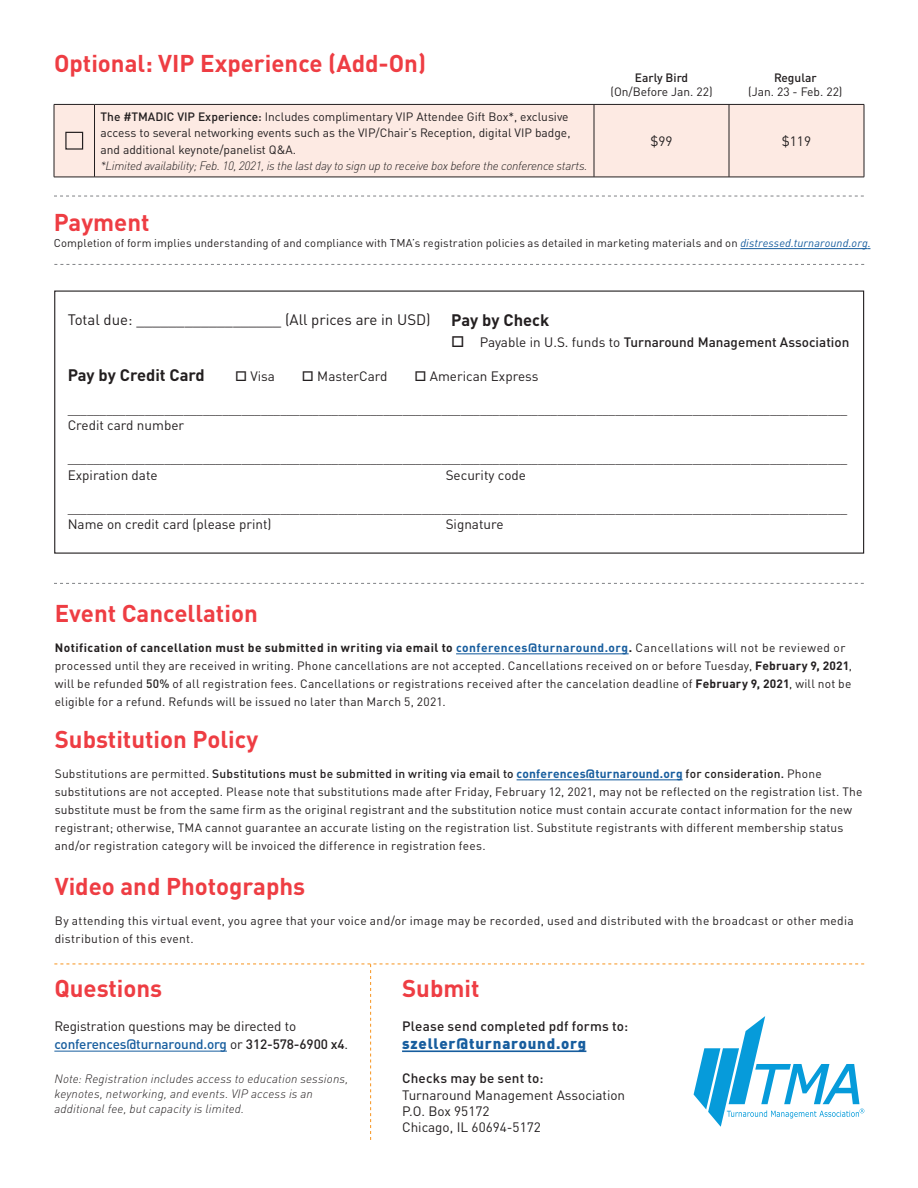
<style>
.page{position:relative;width:918px;height:1188px;background:#fff}
.page>*{position:absolute;margin:0;border:0;box-sizing:border-box;transform-origin:0 0}
.t1{font:700 24px "DINOT";color:#ee3d43}
.t2{font:700 16.5px "DINOT";color:#231f20}
.t3{font:15px "DINOT";color:#231f20}
.t4{font:900 15px "DINOT";letter-spacing:.05em;color:#175d9e}
.t5{font:13.5px/18px "DINOT";color:#231f20}
.t6{font:500 13.5px "DINOT";letter-spacing:.005em;color:#231f20}
.t7{font:12px/18px "DINOT";letter-spacing:.015em;color:#231f20}
.t8{font:italic 300 12px/15px "DINOT";letter-spacing:.015em;color:#231f20}
.t9{font:500 12px "DINOT";color:#231f20}
.t10{font:11.25px "DINOT";letter-spacing:.01em;color:#231f20}
.s1{font-weight:500}
.s2{font-weight:300;font-style:italic}
.s3{font-style:italic;color:#175d9e}
.s4{color:#175d9e}
.s5{font-weight:400}
.s6{font-weight:700}
.s7{font-weight:700;color:#175d9e}
.s8{font-weight:500;color:#175d9e}
</style>
<div class="page">
<svg style="left:54px;top:964px;width:810px;height:176px"></svg>
<svg style="left:54px;top:196px;width:810px;height:1px"></svg>
<hr style="left:740px;top:248px;width:127px;height:1px;background:#175d9e">
<svg style="left:54px;top:264px;width:810px;height:1px"></svg>
<div style="left:55px;top:105px;width:809px;height:72px;background:#fdeae3"></div>
<hr style="left:594px;top:104px;width:135px;height:1px;background:#231f20">
<hr style="left:729px;top:104px;width:135px;height:1px;background:#231f20">
<hr style="left:864px;top:105px;width:1px;height:72px;background:#231f20">
<hr style="left:594px;top:177px;width:135px;height:1px;background:#231f20">
<hr style="left:729px;top:177px;width:135px;height:1px;background:#231f20">
<hr style="left:54px;top:105px;width:1px;height:72px;background:#231f20">
<hr style="left:54px;top:104px;width:41px;height:1px;background:#231f20">
<hr style="left:95px;top:104px;width:499px;height:1px;background:#231f20">
<hr style="left:94px;top:105px;width:1px;height:72px;background:#231f20">
<hr style="left:594px;top:105px;width:1px;height:72px;background:#231f20">
<hr style="left:729px;top:105px;width:1px;height:72px;background:#231f20">
<hr style="left:54px;top:177px;width:41px;height:1px;background:#231f20">
<hr style="left:95px;top:177px;width:499px;height:1px;background:#231f20">
<div style="left:65px;top:132px;width:18px;height:18px;border:1px solid #231f20"></div>
<hr style="left:456px;top:653px;width:173px;height:1px;background:#175d9e">
<hr style="left:517px;top:779px;width:166px;height:1px;background:#175d9e">
<svg style="left:54px;top:583px;width:810px;height:1px"></svg>
<hr style="left:402px;top:1050px;width:184px;height:2px;background:#175d9e">
<hr style="left:54px;top:1051px;width:173px;height:1px;background:#175d9e">
<p class="t1" style="left:54px;top:48px;width:374px">Optional: VIP Experience (Add-On)</p>
<p class="t7" style="left:101px;top:108px;width:488px;line-height:16.5px"><span class="s1">The #TMADIC VIP Experience:</span> Includes complimentary VIP Attendee Gift Box*, exclusive access to several networking events such as the VIP/Chair’s Reception, digital VIP badge, and additional keynote/panelist Q&amp;A.<br><span class="s2">*Limited availability; Feb. 10, 2021, is the last day to sign up to receive box before the conference starts.</span></p>
<p class="t9" style="left:635px;top:70px;width:55px">Early Bird</p>
<p class="t7" style="left:610px;top:82px;width:104px">(On/Before Jan. 22)</p>
<p class="t9" style="left:774px;top:70px;width:44px">Regular</p>
<p class="t7" style="left:748px;top:82px;width:96px">(Jan. 23 - Feb. 22)</p>
<p class="t5" style="left:650px;top:132px;width:24px">$99</p>
<p class="t5" style="left:782px;top:132px;width:31px">$119</p>
<p class="t1" style="left:54px;top:206px;width:97px">Payment</p>
<p class="t10" style="left:54px;top:236px;width:818px">Completion of form implies understanding of and compliance with TMA’s registration policies as detailed in marketing materials and on <span class="s3">distressed.turnaround.org</span><span class="s4">.</span></p>
<p class="t3" style="left:68px;top:310px;width:365px">Total due: __________________ (All prices are in USD)</p>
<p class="t2" style="left:451px;top:309px;width:99px">Pay by Check</p>
<p class="t6" style="left:451px;top:333px;width:400px">□ <span class="s5">Payable in U.S. funds to</span> Turnaround Management Association</p>
<p class="t2" style="left:68px;top:364px;width:139px">Pay by Credit Card</p>
<p class="t5" style="left:235px;top:367px;width:41px">□ Visa</p>
<p class="t5" style="left:302px;top:367px;width:87px">□ MasterCard</p>
<p class="t5" style="left:414px;top:367px;width:126px">□ American Express</p>
<p class="t7" style="left:68px;top:400px;width:781px">_________________________________________________________________________________________________________________________</p>
<p class="t5" style="left:68px;top:416px;width:118px">Credit card number</p>
<p class="t7" style="left:68px;top:450px;width:781px">_________________________________________________________________________________________________________________________</p>
<p class="t5" style="left:68px;top:466px;width:91px">Expiration date</p>
<p class="t5" style="left:446px;top:466px;width:82px">Security code</p>
<p class="t7" style="left:68px;top:499px;width:781px">_________________________________________________________________________________________________________________________</p>
<p class="t5" style="left:68px;top:515px;width:205px">Name on credit card (please print)</p>
<p class="t5" style="left:446px;top:515px;width:59px">Signature</p>
<p class="t1" style="left:55px;top:598px;width:205px">Event Cancellation</p>
<p class="t7" style="left:55px;top:639px;width:799px"><span class="s6">Notification of cancellation must be submitted in writing via email to</span> <span class="s7">conferences@turnaround.org</span><span class="s6">.</span> Cancellations will not be reviewed or processed until they are received in writing. Phone cancellations are not accepted. Cancellations received on or before Tuesday, <span class="s6">February 9, 2021</span>, will be refunded <span class="s1">50%</span> of all registration fees. Cancellations or registrations received after the cancelation deadline of <span class="s6">February 9, 2021</span>, will not be eligible for a refund. Refunds will be issued no later than March 5, 2021.</p>
<p class="t1" style="left:55px;top:724px;width:205px">Substitution Policy</p>
<p class="t7" style="left:55px;top:765px;width:809px">Substitutions are permitted. <span class="s1">Substitutions must be submitted in writing via email to</span> <span class="s7">conferences@turnaround.org</span> <span class="s1">for consideration.</span> Phone substitutions are not accepted. Please note that substitutions made after Friday, February 12, 2021, may not be reflected on the registration list. The substitute must be from the same firm as the original registrant and the substitution notice must contain accurate contact information for the new registrant; otherwise, TMA cannot guarantee an accurate listing on the registration list. Substitute registrants with different membership status and/or registration category will be invoiced the difference in registration fees.</p>
<p class="t1" style="left:55px;top:871px;width:252px">Video and Photographs</p>
<p class="t7" style="left:55px;top:912px;width:800px">By attending this virtual event, you agree that your voice and/or image may be recorded, used and distributed with the broadcast or other media distribution of this event.</p>
<p class="t1" style="left:54px;top:973px;width:109px">Questions</p>
<p class="t5" style="left:54px;top:1017px;width:295px">Registration questions may be directed to <span class="s8">conferences@turnaround.org</span> or <span class="s1">312-578-6900 x4</span>.</p>
<p class="t8" style="left:54px;top:1072px;width:295px">Note: Registration includes access to education sessions, keynotes, networking, and events. VIP access is an additional fee, but capacity is limited.</p>
<p class="t1" style="left:402px;top:973px;width:79px">Submit</p>
<p class="t6" style="left:402px;top:1018px;width:228px">Please send completed pdf forms to:</p>
<p class="t4" style="left:402px;top:1034px;width:186px">szeller@turnaround.org</p>
<p class="t6" style="left:402px;top:1070px;width:143px">Checks may be sent to:</p>
<p class="t5" style="left:402px;top:1086px;width:225px">Turnaround Management Association</p>
<p class="t5" style="left:402px;top:1102px;width:89px">P.O. Box 95172</p>
<p class="t5" style="left:402px;top:1118px;width:140px">Chicago, IL 60694-5172</p>
</div>
